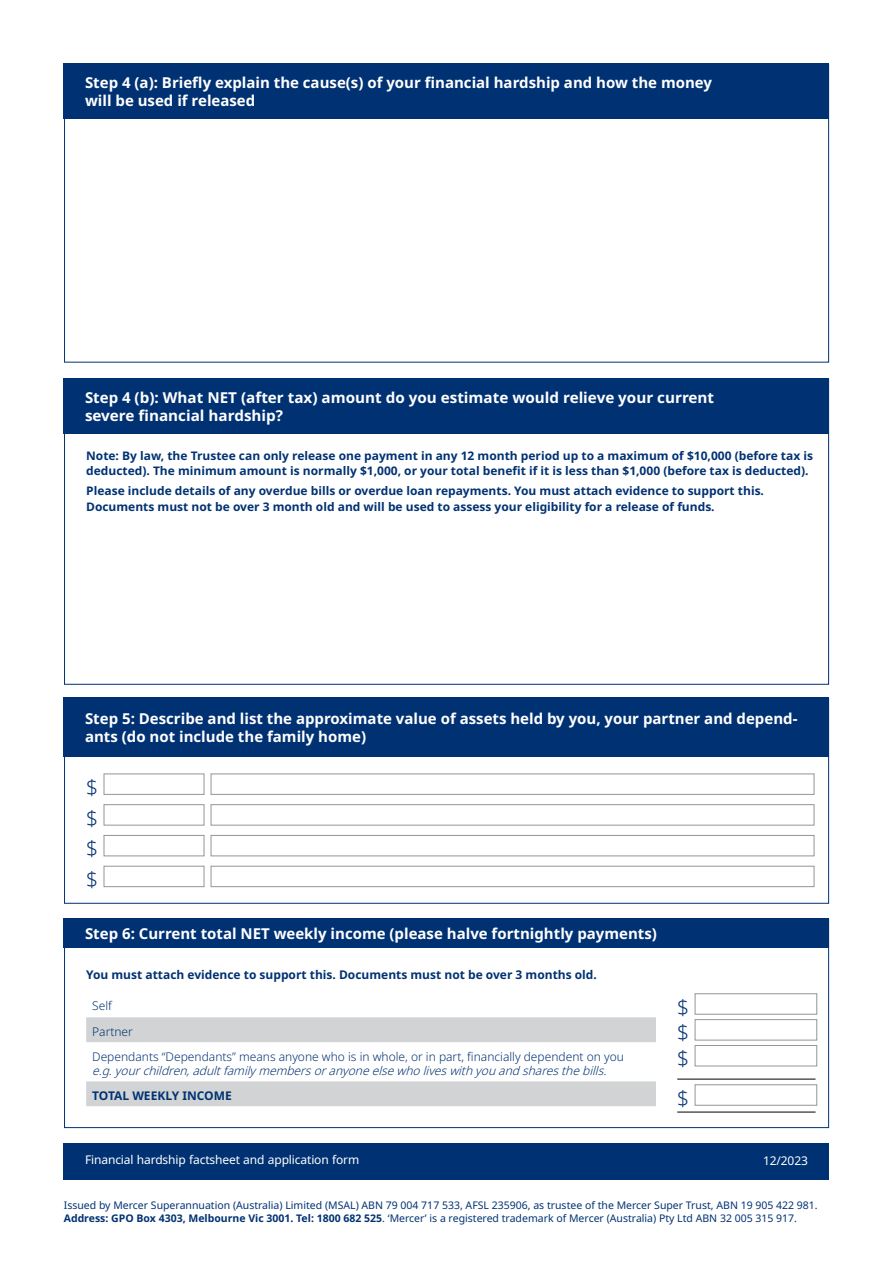
<style>
.page{position:relative;width:893px;height:1263px;background:#fff}
.page>*{position:absolute;margin:0;border:0;box-sizing:border-box;transform-origin:0 0}
.t1{font:300 21px/30.8px "Noto Sans";color:#003273;text-align:justify}
.t2{font:700 15px/18px "Noto Sans";color:#fff}
.t3{font:300 12px/26.2px "Noto Sans";color:#003273}
.t4{font:700 12px "Noto Sans";color:#003273}
.t5{font:italic 300 12px "Noto Sans";color:#003273}
.t6{font:12px "Noto Sans";letter-spacing:-.01em;color:#fff}
.t7{font:700 11.85px/15.5px "Noto Sans";color:#003273}
.t8{font:10.5px/12.6px "Noto Sans";color:#003273}
.s1{font-weight:700}
</style>
<div class="page">
<div style="left:64px;top:1143px;width:765px;height:36px;background:#003273"></div>
<div style="left:104px;top:773px;width:100px;height:22px;background:#fff;border:1px solid #939598"></div>
<div style="left:211px;top:773px;width:603px;height:22px;background:#fff;border:1px solid #939598"></div>
<div style="left:104px;top:804px;width:100px;height:21px;background:#fff;border:1px solid #939598"></div>
<div style="left:211px;top:804px;width:603px;height:21px;background:#fff;border:1px solid #939598"></div>
<div style="left:104px;top:835px;width:100px;height:21px;background:#fff;border:1px solid #939598"></div>
<div style="left:211px;top:835px;width:603px;height:21px;background:#fff;border:1px solid #939598"></div>
<div style="left:104px;top:866px;width:100px;height:21px;background:#fff;border:1px solid #939598"></div>
<div style="left:211px;top:866px;width:603px;height:21px;background:#fff;border:1px solid #939598"></div>
<svg style="left:86px;top:1017px;width:570px;height:89px;fill:#d1d3d4"></svg>
<div style="left:695px;top:993px;width:122px;height:21px;background:#fff;border:1px solid #939598"></div>
<div style="left:695px;top:1019px;width:122px;height:21px;background:#fff;border:1px solid #939598"></div>
<div style="left:695px;top:1045px;width:122px;height:21px;background:#fff;border:1px solid #939598"></div>
<div style="left:695px;top:1084px;width:122px;height:21px;background:#fff;border:1px solid #939598"></div>
<hr style="left:677px;top:1079px;width:138px;height:1px;background:#000">
<hr style="left:677px;top:1112px;width:138px;height:1px;background:#000">
<div style="left:64px;top:64px;width:765px;height:55px;background:#003273"></div>
<div style="left:64px;top:378px;width:765px;height:56px;background:#003273"></div>
<div style="left:64px;top:697px;width:765px;height:60px;background:#003273"></div>
<div style="left:64px;top:918px;width:765px;height:30px;background:#003273"></div>
<p class="t2" style="left:85px;top:74px;width:628px">Step 4 (a): Briefly explain the cause(s) of your financial hardship and how the money will be used if released</p>
<p class="t2" style="left:85px;top:389px;width:631px">Step 4 (b): What NET (after tax) amount do you estimate would relieve your current severe financial hardship?</p>
<p class="t7" style="left:86px;top:448px;width:728px">Note: By law, the Trustee can only release one payment in any 12 month period up to a maximum of $10,000 (before tax is deducted). The minimum amount is normally $1,000, or your total benefit if it is less than $1,000 (before tax is deducted).</p>
<p class="t7" style="left:86px;top:483px;width:679px">Please include details of any overdue bills or overdue loan repayments. You must attach evidence to support this.<br>Documents must not be over 3 month old and will be used to assess your eligibility for a release of funds.</p>
<p class="t2" style="left:85px;top:710px;width:714px">Step 5: Describe and list the approximate value of assets held by you, your partner and depend&shy;ants (do not include the family home)</p>
<h1 class="t1" style="left:86px;top:772px;width:13px">$ $ $ $</h1>
<p class="t2" style="left:85px;top:925px;width:573px">Step 6: Current total NET weekly income (please halve fortnightly payments)</p>
<p class="t4" style="left:86px;top:966px;width:512px">You must attach evidence to support this. Documents must not be over 3 months old.</p>
<p class="t3" style="left:92px;top:993px;width:42px">Self<br>Partner</p>
<p class="t3" style="left:92px;top:1044px;width:533px">Dependants “Dependants” means anyone who is in whole, or in part, financially dependent on you</p>
<p class="t5" style="left:92px;top:1062px;width:520px">e.g.yourchildren,adultfamilymembersoranyoneelsewholiveswithyouandsharesthebills.</p>
<p class="t4" style="left:92px;top:1087px;width:141px">TOTAL WEEKLY INCOME</p>
<h1 class="t1" style="left:677px;top:994px;width:13px;line-height:26px">$ $ $</h1>
<h1 class="t1" style="left:677px;top:1083px;width:13px">$</h1>
<p class="t6" style="left:85px;top:1151px;width:276px">Financial hardship factsheet and application form</p>
<p class="t6" style="left:763px;top:1153px;width:46px">12/2023</p>
<p class="t8" style="left:64px;top:1199px;width:755px">Issued by Mercer Superannuation (Australia) Limited (MSAL) ABN 79 004 717 533, AFSL 235906, as trustee of the Mercer Super Trust, ABN 19 905 422 981.<br><span class="s1">Address: GPO Box 4303, Melbourne Vic 3001. Tel: 1800 682 525</span>. ‘Mercer’ is a registered trademark of Mercer (Australia) Pty Ltd ABN 32 005 315 917.</p>
</div>
